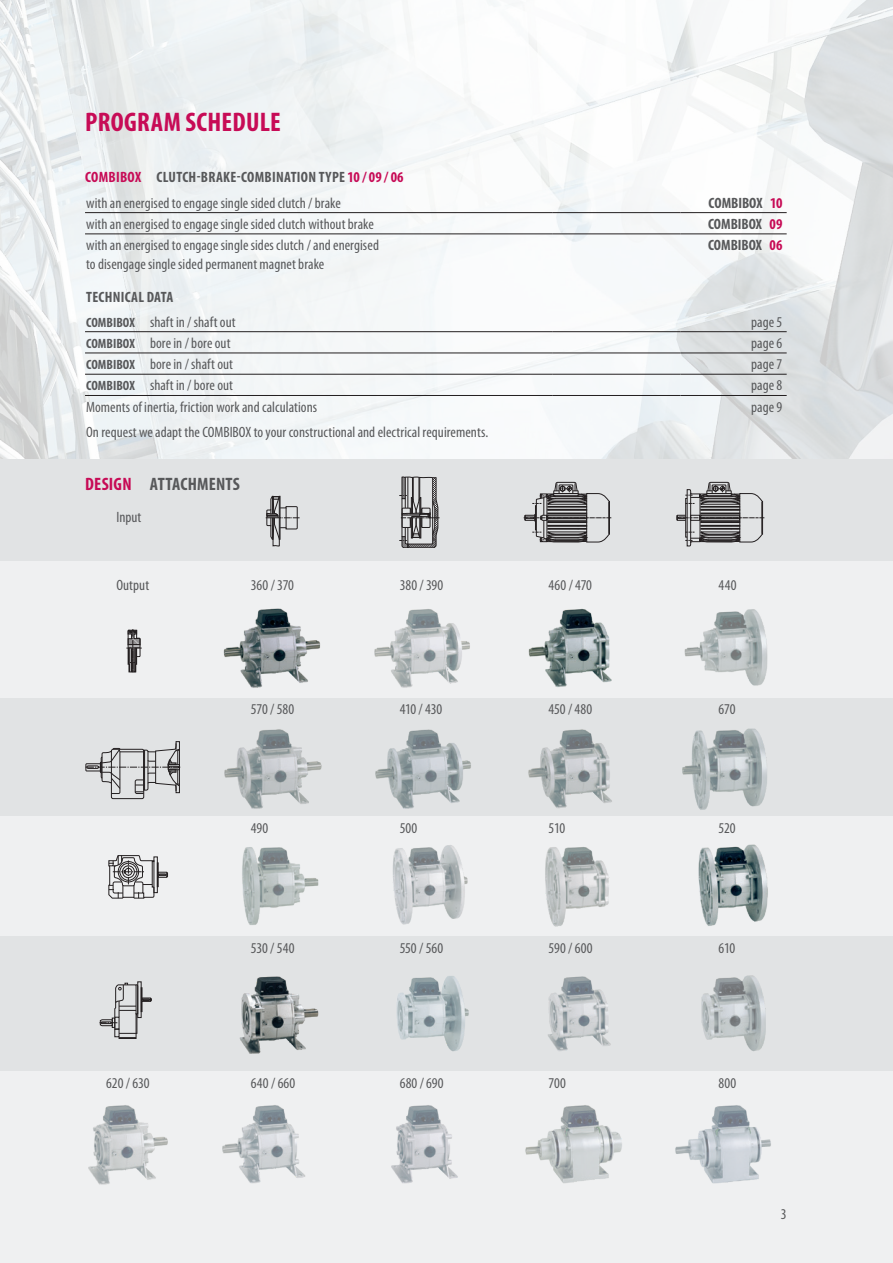
<style>
.page{position:relative;width:893px;height:1263px;background:#fff}
.page>*{position:absolute;margin:0;border:0;box-sizing:border-box;transform-origin:0 0}
.t1{font:700 condensed 27px "Myriad Pro";letter-spacing:.01em;color:#c70b56}
.t2{font:700 condensed 18px "Myriad Pro";letter-spacing:.01em;color:#57585a}
.t3{font:condensed 15px/25.2px "Myriad Pro";letter-spacing:.005em;color:#57585a}
.t4{font:700 condensed 15px "Myriad Pro";color:#57585a}
.s1{font-weight:700;color:#c70b56}
.s2{font-weight:700}
.s3{color:#c70b56}
.s4{font-weight:700;font-size:13.5px}
</style>
<div class="page">
<svg style="left:0;top:0;width:893px;height:459px;fill:#f3f6f7"></svg>
<div style="left:0;top:459px;width:893px;height:804px;background:#e1e3e4"></div>
<div style="left:0;top:561px;width:893px;height:136px;background:#eff0f1"></div>
<div style="left:0;top:816px;width:893px;height:119px;background:#eff0f1"></div>
<div style="left:0;top:1071px;width:893px;height:192px;background:#eff0f1"></div>
<img style="left:85px;top:608px;width:689px;height:577px">
<div style="left:111px;top:749px;width:33px;height:50px;border:1px solid #231f20;border-radius:2px"></div>
<svg style="left:85px;top:741px;width:95px;height:53px"></svg>
<svg style="left:126px;top:629px;width:16px;height:44px"></svg>
<svg style="left:108px;top:855px;width:60px;height:43px"></svg>
<svg style="left:99px;top:983px;width:53px;height:56px"></svg>
<svg style="left:266px;top:496px;width:34px;height:51px"></svg>
<svg style="left:399px;top:477px;width:40px;height:71px"></svg>
<svg style="left:676px;top:482px;width:88px;height:64px"></svg>
<svg style="left:524px;top:482px;width:87px;height:60px"></svg>
<hr style="left:608px;top:502px;width:1px;height:32px;background:#231f20">
<hr style="left:85px;top:331px;width:468px;height:1px;background:#231f20">
<hr style="left:553px;top:331px;width:127px;height:1px;background:#231f20">
<hr style="left:680px;top:331px;width:107px;height:1px;background:#231f20">
<hr style="left:85px;top:353px;width:468px;height:1px;background:#231f20">
<hr style="left:553px;top:353px;width:127px;height:1px;background:#231f20">
<hr style="left:680px;top:353px;width:107px;height:1px;background:#231f20">
<hr style="left:85px;top:374px;width:468px;height:1px;background:#231f20">
<hr style="left:553px;top:374px;width:127px;height:1px;background:#231f20">
<hr style="left:680px;top:374px;width:107px;height:1px;background:#231f20">
<hr style="left:85px;top:395px;width:468px;height:1px;background:#231f20">
<hr style="left:553px;top:395px;width:127px;height:1px;background:#231f20">
<hr style="left:680px;top:395px;width:107px;height:1px;background:#231f20">
<hr style="left:85px;top:212px;width:468px;height:1px;background:#231f20">
<hr style="left:553px;top:212px;width:127px;height:1px;background:#231f20">
<hr style="left:85px;top:234px;width:468px;height:1px;background:#231f20">
<hr style="left:553px;top:234px;width:127px;height:1px;background:#231f20">
<hr style="left:680px;top:212px;width:107px;height:1px;background:#231f20">
<hr style="left:680px;top:234px;width:107px;height:1px;background:#231f20">
<h1 class="t1" style="left:85px;top:105px;width:197px">PROGRAM SCHEDULE</h1>
<p class="t3" style="left:85px;top:165px;width:320px"><span class="s1">COMBIBOX</span> <span class="s2">CLUTCH-BRAKE-COMBINATION TYPE</span> <span class="s1">10 / 09 / 06 </span>with an energised to engage single sided clutch / brake</p>
<p class="t4" style="left:709px;top:193px;width:75px">COMBIBOX <span class="s3">10</span></p>
<p class="t3" style="left:86px;top:211px;width:289px">with an energised to engage single sided clutch without brake</p>
<p class="t4" style="left:708px;top:214px;width:76px">COMBIBOX <span class="s3">09</span></p>
<p class="t3" style="left:86px;top:232px;width:294px">with an energised to engage single sides clutch / and energised</p>
<p class="t4" style="left:708px;top:236px;width:76px">COMBIBOX <span class="s3">06</span></p>
<p class="t3" style="left:86px;top:252px;width:240px">to disengage single sided permanent magnet brake</p>
<p class="t3" style="left:86px;top:284px;width:151px"><span class="s2">TECHNICAL DATA<br></span><span class="s4">COMBIBOX</span> shaft in / shaft out</p>
<p class="t3" style="left:751px;top:309px;width:33px">page 5</p>
<p class="t3" style="left:86px;top:330px;width:146px"><span class="s4">COMBIBOX</span> bore in / bore out</p>
<p class="t3" style="left:751px;top:330px;width:33px">page 6</p>
<p class="t3" style="left:86px;top:351px;width:148px"><span class="s4">COMBIBOX</span> bore in / shaft out</p>
<p class="t3" style="left:751px;top:351px;width:33px">page 7</p>
<p class="t3" style="left:86px;top:373px;width:148px"><span class="s4">COMBIBOX</span> shaft in / bore out</p>
<p class="t3" style="left:751px;top:373px;width:33px">page 8</p>
<p class="t3" style="left:86px;top:394px;width:232px">Moments of inertia, friction work and calculations</p>
<p class="t3" style="left:751px;top:394px;width:33px">page 9</p>
<p class="t3" style="left:86px;top:420px;width:404px">On request we adapt the COMBIBOX to your constructional and electrical requirements.</p>
<p class="t2" style="left:85px;top:472px;width:156px"><span class="s3">DESIGN</span> ATTACHMENTS</p>
<p class="t3" style="left:116px;top:504px;width:27px">Input</p>
<p class="t3" style="left:116px;top:572px;width:34px">Output</p>
<p class="t3" style="left:251px;top:572px;width:45px">360 / 370</p>
<p class="t3" style="left:400px;top:572px;width:45px">380 / 390</p>
<p class="t3" style="left:548px;top:572px;width:45px">460 / 470</p>
<p class="t3" style="left:719px;top:572px;width:19px">440</p>
<p class="t3" style="left:251px;top:697px;width:45px">570 / 580</p>
<p class="t3" style="left:400px;top:697px;width:44px">410 / 430</p>
<p class="t3" style="left:548px;top:697px;width:45px">450 / 480</p>
<p class="t3" style="left:719px;top:697px;width:18px">670</p>
<p class="t3" style="left:251px;top:816px;width:19px">490</p>
<p class="t3" style="left:400px;top:816px;width:19px">500</p>
<p class="t3" style="left:548px;top:816px;width:18px">510</p>
<p class="t3" style="left:719px;top:816px;width:19px">520</p>
<p class="t3" style="left:251px;top:935px;width:45px">530 / 540</p>
<p class="t3" style="left:400px;top:935px;width:45px">550 / 560</p>
<p class="t3" style="left:548px;top:935px;width:45px">590 / 600</p>
<p class="t3" style="left:719px;top:935px;width:18px">610</p>
<p class="t3" style="left:106px;top:1070px;width:45px">620 / 630</p>
<p class="t3" style="left:251px;top:1070px;width:46px">640 / 660</p>
<p class="t3" style="left:400px;top:1070px;width:45px">680 / 690</p>
<p class="t3" style="left:548px;top:1070px;width:19px">700</p>
<p class="t3" style="left:719px;top:1070px;width:19px">800</p>
<p class="t3" style="left:781px;top:1201px;width:7px">3</p>
</div>
